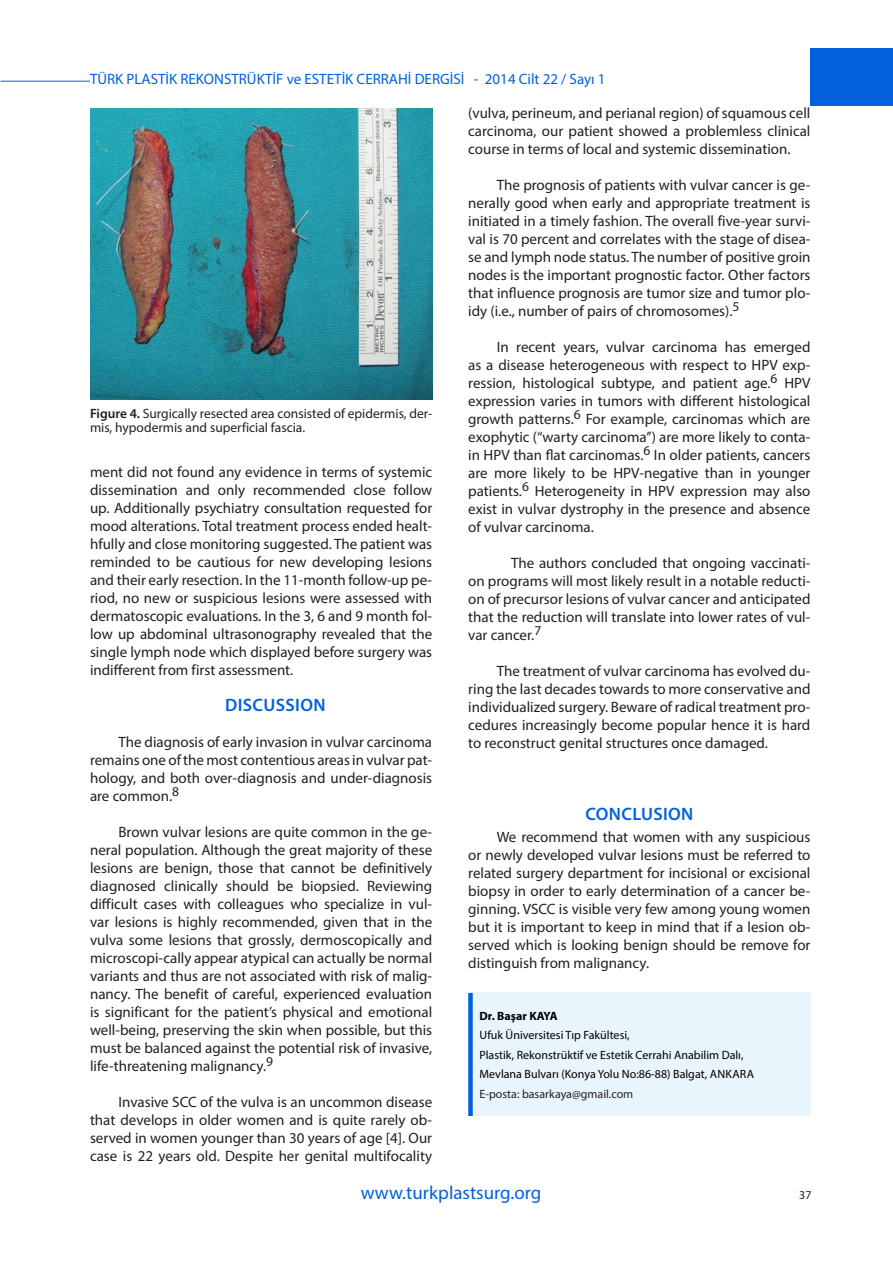
<style>
.page{position:relative;width:893px;height:1263px;background:#fff}
.page>*{position:absolute;margin:0;border:0;box-sizing:border-box;transform-origin:0 0}
.t1{font:18.9px "Myriad Pro";color:#0061da}
.Metin_Başlığı{font:600 18px "Myriad Pro";color:#0061da}
.Metin{font:600 18px "Myriad Pro";color:#0061da}
.Metin-2{font:15px/18px "Myriad Pro";color:#231f20;text-align:justify}
.Metin-3{font:15px "Myriad Pro";color:#0061da}
.tablo_satır2_ve_resi{font:13.5px/13.5px "Myriad Pro";color:#231f20}
.Tablo_başlık_satırı{font:12px "Myriad Pro";color:#000}
.Adres{font:12px "Myriad Pro";color:#231f20}
.Tablo_başlık_satırı-2{font:700 12px "Myriad Pro";color:#000}
.Başlık_ingilizce{font:12px "Myriad Pro";color:#231f20}
.s1{font-weight:600}
</style>
<div class="page">
<hr style="left:1px;top:81px;width:89px;height:1px;background:#0061da">
<div style="left:810px;top:48px;width:83px;height:57px;background:#0061da"></div>
<div style="left:470px;top:993px;width:341px;height:123px;background:#e9f5fc"></div>
<div style="left:468px;top:993px;width:5px;height:123px;background:#0061da"></div>
<img style="left:90px;top:108px;width:342px;height:291px">
<p class="Metin-3" style="left:90px;top:70px;width:517px">TÜRK PLASTİK REKONSTRÜKTİF ve ESTETİK CERRAHİ DERGİSİ - 2014 Cilt 22 / Sayı 1</p>
<p class="Metin-2" style="left:468px;top:103px;width:344px">(vulva, perineum, and perianal region) of squamous cell carcinoma, our patient showed a problemless clinical course in terms of local and systemic dissemination.</p>
<p class="Metin-2" style="left:468px;top:175px;width:344px;text-indent:28px">The prognosis of patients with vulvar cancer is ge&shy;nerally good when early and appropriate treatment is initiated in a timely fashion. The overall five-year survi&shy;val is 70 percent and correlates with the stage of disea&shy;se and lymph node status. The number of positive groin nodes is the important prognostic factor. Other factors that influence prognosis are tumor size and tumor plo&shy;idy (i.e., number of pairs of chromosomes).<sup>5</sup></p>
<p class="Metin-2" style="left:468px;top:337px;width:344px;text-indent:28px">In recent years, vulvar carcinoma has emerged as a disease heterogeneous with respect to HPV exp&shy;ression, histological subtype, and patient age.<sup>6</sup> HPV expression varies in tumors with different histological growth patterns.<sup>6</sup> For example, carcinomas which are exophytic (‘‘warty carcinoma’’) are more likely to conta&shy;in HPV than flat carcinomas.<sup>6</sup> In older patients, cancers are more likely to be HPV-negative than in younger patients.<sup>6</sup> Heterogeneity in HPV expression may also exist in vulvar dystrophy in the presence and absence of vulvar carcinoma.</p>
<p class="Metin-2" style="left:468px;top:553px;width:344px;text-indent:43px">The authors concluded that ongoing vaccinati&shy;on programs will most likely result in a notable reducti&shy;on of precursor lesions of vulvar cancer and anticipated that the reduction will translate into lower rates of vul&shy;var cancer.<sup>7</sup></p>
<p class="Metin-2" style="left:468px;top:661px;width:344px;text-indent:28px">The treatment of vulvar carcinoma has evolved du&shy;ring the last decades towards to more conservative and individualized surgery. Beware of radical treatment pro&shy;cedures increasingly become popular hence it is hard to reconstruct genital structures once damaged.</p>
<p class="tablo_satır2_ve_resi" style="left:90px;top:407px;width:344px"><span class="s1">FIGURE 4.</span> Surgically resected area consisted of epidermis, der&shy;mis, hypodermis and superficial fascia.</p>
<p class="Metin-2" style="left:90px;top:463px;width:344px">ment did not found any evidence in terms of systemic dissemination and only recommended close follow up. Additionally psychiatry consultation requested for mood alterations. Total treatment process ended healt&shy;hfully and close monitoring suggested. The patient was reminded to be cautious for new developing lesions and their early resection. In the 11-month follow-up pe&shy;riod, no new or suspicious lesions were assessed with dermatoscopic evaluations. In the 3, 6 and 9 month fol&shy;low up abdominal ultrasonography revealed that the single lymph node which displayed before surgery was indifferent from first assessment.</p>
<p class="Metin" style="left:225px;top:694px;width:24px">DISCUSSION</p>
<p class="Metin-2" style="left:90px;top:733px;width:344px;text-indent:28px">The diagnosis of early invasion in vulvar carcinoma remains one of the most contentious areas in vulvar pat&shy;hology, and both over-diagnosis and under-diagnosis are common.<sup>8</sup></p>
<p class="Metin-2" style="left:90px;top:823px;width:344px;text-indent:28px">Brown vulvar lesions are quite common in the ge&shy;neral population. Although the great majority of these lesions are benign, those that cannot be definitively diagnosed clinically should be biopsied. Reviewing difficult cases with colleagues who specialize in vul&shy;var lesions is highly recommended, given that in the vulva some lesions that grossly, dermoscopically and microscopi-cally appear atypical can actually be normal variants and thus are not associated with risk of malig&shy;nancy. The benefit of careful, experienced evaluation is significant for the patient’s physical and emotional well-being, preserving the skin when possible, but this must be balanced against the potential risk of invasive, life-threatening malignancy.<sup>9</sup></p>
<p class="Metin-2" style="left:90px;top:1093px;width:344px;text-indent:28px">Invasive SCC of the vulva is an uncommon disease that develops in older women and is quite rarely ob&shy;served in women younger than 30 years of age [4]. Our case is 22 years old. Despite her genital multifocality</p>
<p class="Metin_Başlığı" style="left:585px;top:802px;width:23px">CONCLUS</p>
<p class="Metin_Başlığı" style="left:663px;top:802px;width:18px">ION</p>
<p class="Metin-2" style="left:468px;top:828px;width:344px;text-indent:28px">We recommend that women with any suspicious or newly developed vulvar lesions must be referred to related surgery department for incisional or excisional biopsy in order to early determination of a cancer be&shy;ginning. VSCC is visible very few among young women but it is important to keep in mind that if a lesion ob&shy;served which is looking benign should be remove for distinguish from malignancy.</p>
<p class="Tablo_başlık_satırı-2" style="left:479px;top:1008px;width:80px">Dr. Başar KAYA</p>
<p class="Tablo_başlık_satırı" style="left:479px;top:1028px;width:152px">Ufuk Üniversitesi Tıp Fakültesi,</p>
<p class="Tablo_başlık_satırı" style="left:479px;top:1047px;width:266px">Plastik, Rekonstrüktif ve Estetik Cerrahi Anabilim Dalı,</p>
<p class="Tablo_başlık_satırı" style="left:479px;top:1067px;width:276px">Mevlana Bulvarı (Konya Yolu No:86-88) Balgat, ANKARA</p>
<p class="Adres" style="left:479px;top:1086px;width:155px">E-posta: basarkaya@gmail.com</p>
<p class="t1" style="left:361px;top:1181px;width:182px">www.turkplastsurg.org</p>
<p class="Başlık_ingilizce" style="left:799px;top:1187px;width:14px">37</p>
</div>
